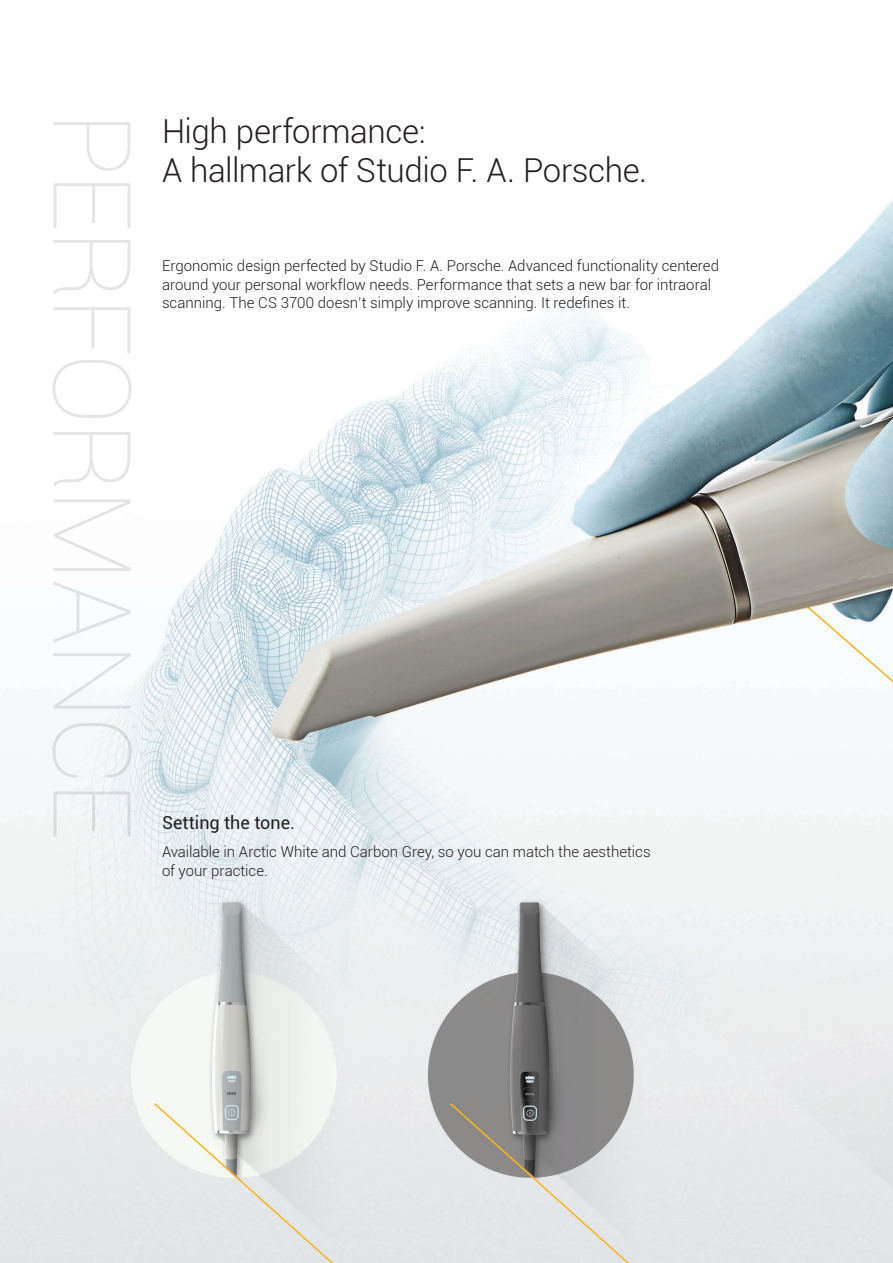
<style>
.page{position:relative;width:893px;height:1263px;background:#fff}
.page>*{position:absolute;margin:0;border:0;box-sizing:border-box;transform-origin:0 0}
.t1{font:100 108px "Roboto";letter-spacing:-.03em;color:#e5e5e6}
.t2{font:300 33px "Roboto";letter-spacing:-.015em;color:#231f20}
.t3{font:18px "Roboto";color:#231f20}
.t4{font:300 15px/18.6px "Roboto";color:#231f20}
</style>
<div class="page">
<img style="left:0;top:199px;width:893px;height:1064px">
<svg style="left:152px;top:1101px;width:257px;height:162px"></svg>
<svg style="left:448px;top:1101px;width:257px;height:162px"></svg>
<div style="left:806px;top:605px;width:87px;height:215px;background:#f6f9f9"></div>
<h1 class="t1" style="left:167px;top:111px;width:730px;rotate:90deg">PERFORMANCE</h1>
<p class="t2" style="left:162px;top:108px;width:265px">High performance:</p>
<p class="t2" style="left:162px;top:148px;width:486px">A hallmark of Studio F. A. Porsche.</p>
<p class="t4" style="left:162px;top:256px;width:558px">Ergonomic design perfected by Studio F. A. Porsche. Advanced functionality centered around your personal workflow needs. Performance that sets a new bar for intraoral scanning. The CS 3700 doesn’t simply improve scanning. It redefines it.</p>
<p class="t3" style="left:162px;top:810px;width:134px">Setting the tone.</p>
<p class="t4" style="left:162px;top:842px;width:490px">Available in Arctic White and Carbon Grey, so you can match the aesthetics of your practice.</p>
</div>
